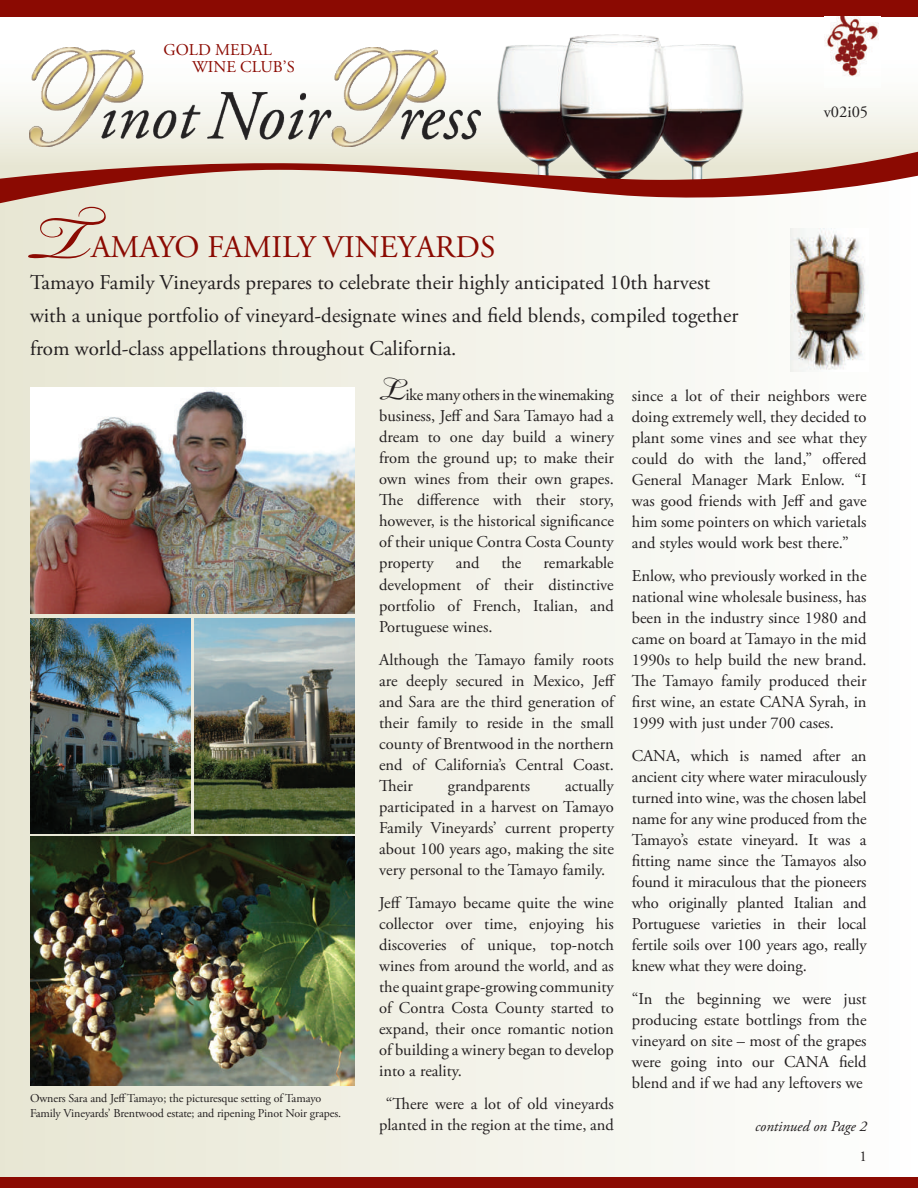
<style>
.page{position:relative;width:918px;height:1188px;background:#fff}
.page>*{position:absolute;margin:0;border:0;box-sizing:border-box;transform-origin:0 0}
.t1{font:italic 96px "Bickham Script Pro";color:#8b0a02}
.t2{font:italic 48px "Bickham Script Pro";color:#231f20}
.t3{font:31.5px "Adobe Garamond Pro";color:#8b0a02}
.t4{font:21px/33px "Adobe Garamond Pro";color:#231f20}
.t5{font:16.5px/21px "Adobe Garamond Pro";color:#231f20;text-align:justify}
.t6{font:16.5px/16.5px "Adobe Garamond Pro";color:#8b0a02}
.t7{font:italic 15px "Adobe Garamond Pro";color:#231f20}
.t8{font:15px "Adobe Garamond Pro";color:#231f20}
.t9{font:12px/14.4px "Adobe Garamond Pro";letter-spacing:-.01em;color:#231f20}
</style>
<div class="page">
<div style="left:0;top:139px;width:918px;height:1040px;background:linear-gradient(to right,#e5e3d0,#fefffe)"></div>
<div style="left:0;top:1178px;width:918px;height:10px;background:#8b0a02"></div>
<svg style="left:0;top:99px;width:918px;height:52px"></svg>
<img style="left:485px;top:34px;width:264px;height:117px">
<img style="left:29px;top:47px;width:452px;height:100px">
<svg style="left:0;top:151px;width:918px;height:54px"></svg>
<div style="left:0;top:0;width:918px;height:16px;background:#8b0a02"></div>
<img style="left:825px;top:16px;width:54px;height:61px">
<img style="left:790px;top:229px;width:79px;height:142px">
<img style="left:30px;top:387px;width:324px;height:227px">
<img style="left:30px;top:619px;width:161px;height:214px">
<img style="left:194px;top:619px;width:161px;height:214px">
<img style="left:30px;top:837px;width:325px;height:248px">
<p class="t6" style="left:192px;top:43px;width:104px;text-indent:-29px">GOLD MEDAL<br>WINE CLUB’S</p>
<h1 class="t1" style="left:32px;top:168px;width:61px">T</h1>
<h3 class="t3" style="left:91px;top:228px;width:406px">AMAYO FAMILY VINEYARDS</h3>
<p class="t4" style="left:30px;top:267px;width:710px">Tamayo Family Vineyards prepares to celebrate their highly anticipated 10th harvest with a unique portfolio of vineyard-designate wines and field blends, compiled together from world-class appellations throughout California.</p>
<p class="t5" style="left:824px;top:102px;width:46px">v02i05</p>
<p class="t9" style="left:30px;top:1092px;width:313px">Owners Sara and Jeff Tamayo; the picturesque setting of Tamayo<br>Family Vineyards’ Brentwood estate; and ripening Pinot Noir grapes.</p>
<h2 class="t2" style="left:378px;top:355px;width:71px">L</h2>
<p class="t5" style="left:379px;top:385px;width:236px;text-indent:26px">ike many others in the winemaking business, Jeff and Sara Tamayo had a dream to one day build a winery from the ground up; to make their own wines from their own grapes.<br>The difference with their story, however, is the historical significance of their unique Contra Costa County property</p>
<p class="t5" style="left:379px;top:553px;width:236px;text-indent:164px">remarkable development of their distinctive portfolio of French, Italian, and Portuguese wines.</p>
<p class="t5" style="left:379px;top:649px;width:238px">Although the Tamayo family roots are deeply secured in Mexico, Jeff and Sara are the third generation of their family to reside in the small county of Brentwood in the northern end of California’s Central Coast.<br>Their</p>
<p class="t5" style="left:456px;top:553px;width:25px">and</p>
<p class="t5" style="left:501px;top:553px;width:22px">the</p>
<p class="t5" style="left:379px;top:775px;width:236px;text-indent:186px">actually participated in a harvest on Tamayo Family Vineyards’ current property about 100 years ago, making the site very personal to the Tamayo family.</p>
<p class="t5" style="left:379px;top:892px;width:236px">Jeff Tamayo became quite the wine collector over time, enjoying his discoveries of unique, top-notch wines from around the world, and as the quaint grape-growing community of Contra Costa County started to expand, their once romantic notion of building a winery began to develop into a reality.</p>
<p class="t5" style="left:379px;top:1093px;width:236px;text-align:center">“There were a lot of old vineyards planted in the region at the time, and</p>
<p class="t5" style="left:448px;top:775px;width:84px">grandparents</p>
<p class="t5" style="left:632px;top:385px;width:236px">since a lot of their neighbors were doing extremely well, they decided to plant some vines and see what they could do with the land,” offered General Manager Mark Enlow. “I was good friends with Jeff and gave him some pointers on which varietals and styles would work best there.”</p>
<p class="t5" style="left:632px;top:565px;width:236px">Enlow, who previously worked in the national wine wholesale business, has been in the industry since 1980 and came on board at Tamayo in the mid 1990s to help build the new brand.<br>The Tamayo family produced their first wine, an estate CANA Syrah, in 1999 with just under 700 cases.</p>
<p class="t5" style="left:632px;top:746px;width:236px">CANA, which is named after an ancient city where water miraculously turned into wine, was the chosen label name for any wine produced from the Tamayo’s estate vineyard. It was a fitting name since the Tamayos also found it miraculous that the pioneers who originally planted Italian and Portuguese varieties in their local fertile soils over 100 years ago, really knew what they were doing.</p>
<p class="t5" style="left:632px;top:989px;width:236px">“In the beginning we were just producing estate bottlings from the vineyard on site – most of the grapes were going into our CANA field blend and if we had any leftovers we</p>
<p class="t7" style="left:755px;top:1117px;width:113px">continued on Page 2</p>
<p class="t8" style="left:860px;top:1148px;width:9px">1</p>
</div>
